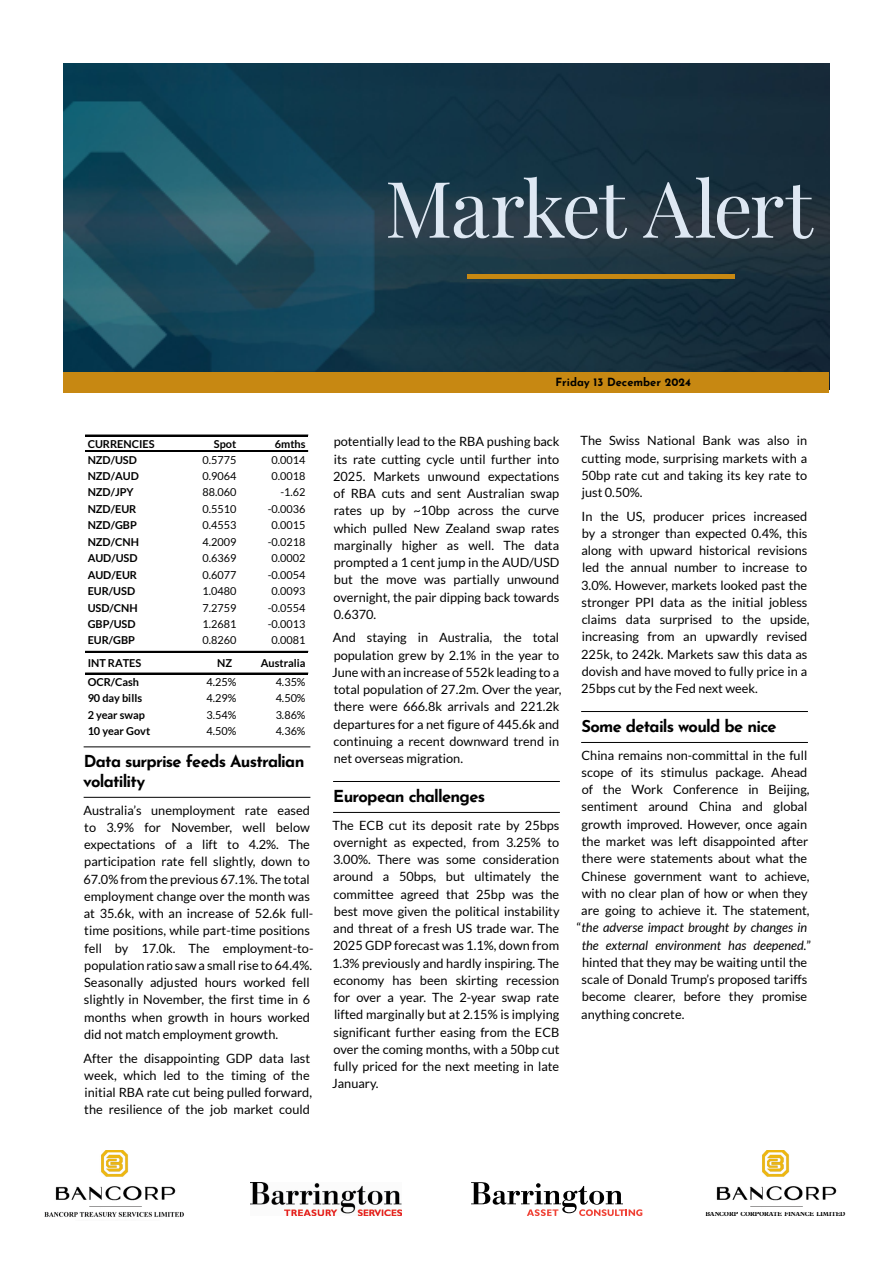
<style>
.page{position:relative;width:893px;height:1263px;background:#fff}
.page>*{position:absolute;margin:0;border:0;box-sizing:border-box;transform-origin:0 0}
.t1{font:78px "Playfair Display";letter-spacing:-.03em;color:#dee8f3}
.t2{font:700 16.5px/19.5px "Josefin Sans";letter-spacing:-.045em;color:#000}
.t3{font:12.75px/17.2px "Lato";color:#000}
.t4{font:italic 12.75px "Lato";color:#000}
.t5{font:700 11.25px "Josefin Sans";color:#000}
.t6{font:10.95px "Lato";color:#000}
.t7{font:700 10.95px "Lato";color:#000}
.t8{font:700 6.45px "Plantin Std";letter-spacing:-.01em;color:#000;scale:.93 1}
.s1{font-style:normal}
</style>
<div class="page">
<hr style="left:84px;top:746px;width:226px;height:1px;background:#000">
<hr style="left:84px;top:797px;width:226px;height:1px;background:#000">
<hr style="left:86px;top:435px;width:222px;height:1px;background:#000">
<hr style="left:86px;top:451px;width:222px;height:1px;background:#000">
<hr style="left:86px;top:651px;width:222px;height:1px;background:#000">
<hr style="left:86px;top:673px;width:222px;height:1px;background:#000">
<hr style="left:333px;top:781px;width:227px;height:1px;background:#000">
<hr style="left:333px;top:812px;width:227px;height:1px;background:#000">
<hr style="left:581px;top:711px;width:227px;height:1px;background:#000">
<hr style="left:581px;top:742px;width:227px;height:1px;background:#000">
<img style="left:44px;top:1150px;width:140px;height:67px">
<img style="left:251px;top:1182px;width:151px;height:33px">
<img style="left:716px;top:1150px;width:121px;height:57px">
<img style="left:64px;top:64px;width:765px;height:308px">
<div style="left:64px;top:372px;width:765px;height:21px;background:#c78812"></div>
<hr style="left:467px;top:275px;width:268px;height:4px;background:#c78812">
<svg style="left:471px;top:1182px;width:171px;height:34px"></svg>
<h1 class="t1" style="left:385px;top:148px;width:429px">Market Alert</h1>
<p class="t7" style="left:88px;top:437px;width:69px">CURRENCIES</p>
<p class="t7" style="left:214px;top:437px;width:24px">Spot</p>
<p class="t7" style="left:275px;top:437px;width:32px">6mths</p>
<p class="t7" style="left:88px;top:453px;width:51px">NZD/USD</p>
<p class="t6" style="left:202px;top:453px;width:35px">0.5775</p>
<p class="t6" style="left:272px;top:453px;width:35px">0.0014</p>
<p class="t7" style="left:88px;top:469px;width:53px">NZD/AUD</p>
<p class="t6" style="left:202px;top:470px;width:35px">0.9064</p>
<p class="t6" style="left:272px;top:470px;width:35px">0.0018</p>
<p class="t7" style="left:88px;top:486px;width:48px">NZD/JPY</p>
<p class="t6" style="left:202px;top:486px;width:35px">88.060</p>
<p class="t6" style="left:280px;top:486px;width:27px">-1.62</p>
<p class="t7" style="left:88px;top:502px;width:50px">NZD/EUR</p>
<p class="t6" style="left:202px;top:503px;width:35px">0.5510</p>
<p class="t6" style="left:268px;top:503px;width:39px">-0.0036</p>
<p class="t7" style="left:88px;top:519px;width:51px">NZD/GBP</p>
<p class="t6" style="left:202px;top:519px;width:35px">0.4553</p>
<p class="t6" style="left:272px;top:519px;width:35px">0.0015</p>
<p class="t7" style="left:88px;top:535px;width:53px">NZD/CNH</p>
<p class="t6" style="left:202px;top:536px;width:35px">4.2009</p>
<p class="t6" style="left:268px;top:536px;width:39px">-0.0218</p>
<p class="t7" style="left:88px;top:552px;width:51px">AUD/USD</p>
<p class="t6" style="left:202px;top:552px;width:35px">0.6369</p>
<p class="t6" style="left:272px;top:552px;width:35px">0.0002</p>
<p class="t7" style="left:88px;top:568px;width:51px">AUD/EUR</p>
<p class="t6" style="left:202px;top:568px;width:35px">0.6077</p>
<p class="t6" style="left:268px;top:568px;width:39px">-0.0054</p>
<p class="t7" style="left:88px;top:585px;width:49px">EUR/USD</p>
<p class="t6" style="left:202px;top:585px;width:35px">1.0480</p>
<p class="t6" style="left:272px;top:585px;width:35px">0.0093</p>
<p class="t7" style="left:88px;top:601px;width:52px">USD/CNH</p>
<p class="t6" style="left:202px;top:601px;width:35px">7.2759</p>
<p class="t6" style="left:268px;top:601px;width:39px">-0.0554</p>
<p class="t7" style="left:88px;top:618px;width:50px">GBP/USD</p>
<p class="t6" style="left:202px;top:618px;width:35px">1.2681</p>
<p class="t6" style="left:268px;top:618px;width:39px">-0.0013</p>
<p class="t7" style="left:88px;top:634px;width:49px">EUR/GBP</p>
<p class="t6" style="left:202px;top:634px;width:35px">0.8260</p>
<p class="t6" style="left:272px;top:634px;width:35px">0.0081</p>
<p class="t7" style="left:88px;top:656px;width:55px">INT RATES</p>
<p class="t7" style="left:217px;top:656px;width:17px">NZ</p>
<p class="t7" style="left:261px;top:656px;width:46px">Australia</p>
<p class="t7" style="left:88px;top:676px;width:53px">OCR/Cash</p>
<p class="t6" style="left:206px;top:676px;width:31px">4.25%</p>
<p class="t6" style="left:276px;top:676px;width:31px">4.35%</p>
<p class="t7" style="left:88px;top:692px;width:56px">90 day bills</p>
<p class="t6" style="left:206px;top:692px;width:31px">4.29%</p>
<p class="t6" style="left:276px;top:692px;width:31px">4.50%</p>
<p class="t7" style="left:88px;top:709px;width:59px">2 year swap</p>
<p class="t6" style="left:206px;top:709px;width:31px">3.54%</p>
<p class="t6" style="left:276px;top:709px;width:31px">3.86%</p>
<p class="t7" style="left:88px;top:725px;width:64px">10 year Govt</p>
<p class="t6" style="left:206px;top:725px;width:31px">4.50%</p>
<p class="t6" style="left:276px;top:725px;width:31px">4.36%</p>
<p class="t2" style="left:83px;top:749px;width:223px">Data surprise feeds Australian volatility</p>
<p class="t3" style="left:83px;top:801px;width:231px">Australia’s unemployment rate eased to 3.9% for November, well below expectations of a lift to 4.2%. The participation rate fell slightly, down to 67.0% from the previous 67.1%. The total employment change over the month was at 35.6k, with an increase of 52.6k full&shy;time positions, while part-time positions fell by 17.0k. The employment-to&shy;population ratio saw a small rise to 64.4%.<br>Seasonally adjusted hours worked fell slightly in November, the first time in 6 months when growth in hours worked did not match employment growth.</p>
<p class="t3" style="left:83px;top:1049px;width:230px">After the disappointing GDP data last week, which led to the timing of the initial RBA rate cut being pulled forward, the resilience of the job market could</p>
<p class="t5" style="left:555px;top:372px;width:137px">Friday 13 December 2024</p>
<p class="t3" style="left:333px;top:433px;width:228px;text-align:justify">potentially lead to the RBA pushing back its rate cutting cycle until further into 2025. Markets unwound expectations of RBA cuts and sent Australian swap rates up by ~10bp across the curve which pulled New Zealand swap rates marginally higher as well. The data prompted a 1 cent jump in the AUD/USD but the move was partially unwound overnight, the pair dipping back towards 0.6370.</p>
<p class="t3" style="left:332px;top:629px;width:231px">And staying in Australia, the total population grew by 2.1% in the year to June with an increase of 552k leading to a total population of 27.2m. Over the year, there were 666.8k arrivals and 221.2k departures for a net figure of 445.6k and continuing a recent downward trend in net overseas migration.</p>
<p class="t2" style="left:333px;top:784px;width:153px">European challenges</p>
<p class="t3" style="left:332px;top:816px;width:229px;text-align:justify">The ECB cut its deposit rate by 25bps overnight as expected, from 3.25% to 3.00%. There was some consideration around a 50bps, but ultimately the committee agreed that 25bp was the best move given the political instability and threat of a fresh US trade war. The 2025 GDP forecast was 1.1%, down from 1.3% previously and hardly inspiring. The economy has been skirting recession for over a year. The 2-year swap rate lifted marginally but at 2.15% is implying significant further easing from the ECB over the coming months, with a 50bp cut fully priced for the next meeting in late January.</p>
<p class="t3" style="left:581px;top:432px;width:228px;text-align:justify">The Swiss National Bank was also in cutting mode, surprising markets with a 50bp rate cut and taking its key rate to just 0.50%.</p>
<p class="t3" style="left:581px;top:507px;width:230px">In the US, producer prices increased by a stronger than expected 0.4%, this along with upward historical revisions led the annual number to increase to 3.0%. However, markets looked past the stronger PPI data as the initial jobless claims data surprised to the upside, increasing from an upwardly revised 225k, to 242k. Markets saw this data as dovish and have moved to fully price in a 25bps cut by the Fed next week.</p>
<p class="t2" style="left:581px;top:714px;width:197px">Some details would be nice</p>
<p class="t3" style="left:582px;top:746px;width:227px">China remains non-committal in the full</p>
<p class="t3" style="left:581px;top:764px;width:227px">scope of its stimulus package. Ahead</p>
<p class="t3" style="left:582px;top:781px;width:229px">of the Work Conference in Beijing,</p>
<p class="t3" style="left:581px;top:798px;width:227px">sentiment around China and global</p>
<p class="t3" style="left:582px;top:815px;width:227px">growth improved. However, once again</p>
<p class="t3" style="left:582px;top:833px;width:228px">the market was left disappointed after</p>
<p class="t3" style="left:582px;top:850px;width:227px">there were statements about what the</p>
<p class="t3" style="left:582px;top:867px;width:230px">Chinese government want to achieve,</p>
<p class="t3" style="left:582px;top:884px;width:227px">with no clear plan of how or when they</p>
<p class="t3" style="left:581px;top:902px;width:230px">are going to achieve it. The statement,</p>
<p class="t4" style="left:577px;top:920px;width:232px"><span class="s1">“</span>the adverse impact brought by changes in</p>
<p class="t4" style="left:582px;top:938px;width:231px">the external environment has deepened.<span class="s1">”</span></p>
<p class="t3" style="left:582px;top:953px;width:227px">hinted that they may be waiting until the</p>
<p class="t3" style="left:581px;top:971px;width:227px">scale of Donald Trump’s proposed tariffs</p>
<p class="t3" style="left:582px;top:988px;width:227px">become clearer, before they promise</p>
<p class="t3" style="left:581px;top:1005px;width:105px">anything concrete.</p>
<p class="t8" style="left:705px;top:1210px;width:152px">BANCORP CORPORATE FINANCE LIMITED</p>
</div>
